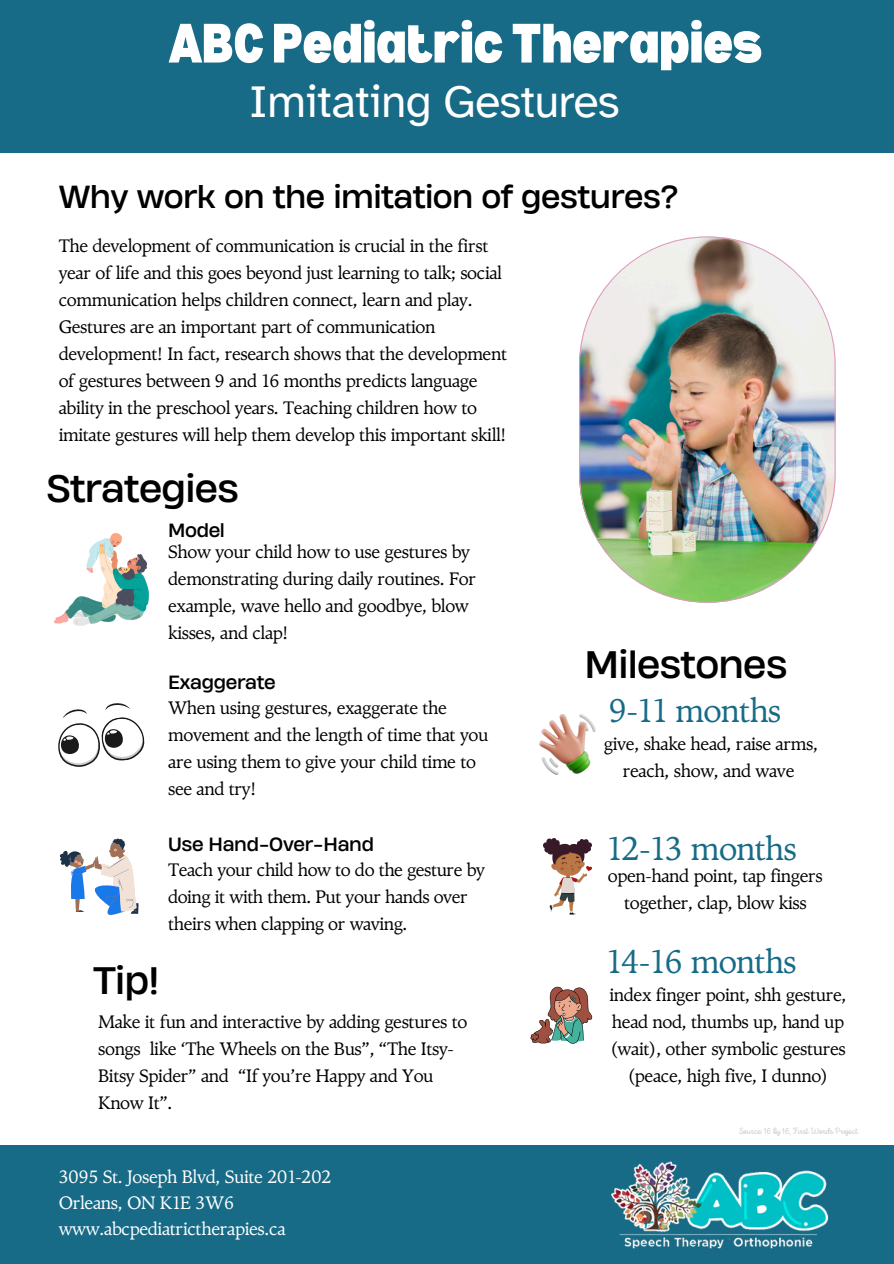
<style>
.page{position:relative;width:894px;height:1264px;background:#fff}
.page>*{position:absolute;margin:0;border:0;box-sizing:border-box;transform-origin:0 0}
.t1{font:900 semi-condensed 54.15px "Bernoru";letter-spacing:-.02em;color:#fff}
.t2{font:46.65px "Atkinson Hyperlegible";letter-spacing:-.02em;color:#fff}
.t3{font:36px "Heading Now 74";letter-spacing:-.02em;color:#000001}
.t4{font:33px "TY Serif";letter-spacing:-.02em;color:#176b87}
.t5{font:30px "Heading Now 74";letter-spacing:-.02em;color:#000001}
.t6{font:18px/27px "TY Serif";letter-spacing:-.02em;color:#000001}
.t7{font:18px/25.8px "TY Serif";letter-spacing:-.02em;color:#fff}
.t8{font:18px "Heading Now 74";letter-spacing:-.02em;color:#000001}
.t9{font:9px "Intro Script";color:#ccc}
</style>
<div class="page">
<div style="left:0;top:1144px;width:893px;height:119px;background:#176b87"></div>
<div style="left:0;top:0;width:893px;height:153px;background:#176b87"></div>
<img style="left:579px;top:236px;width:256px;height:367px">
<img style="left:611px;top:1161px;width:218px;height:88px">
<svg style="left:60px;top:838px;width:78px;height:77px"></svg>
<svg style="left:530px;top:986px;width:62px;height:57px"></svg>
<svg style="left:58px;top:703px;width:87px;height:64px"></svg>
<img style="left:543px;top:838px;width:48px;height:76px">
<img style="left:539px;top:714px;width:56px;height:60px">
<img style="left:54px;top:533px;width:95px;height:93px">
<p class="t1" style="left:168px;top:12px;width:595px">ABCPediatricTherapies</p>
<h4 class="t2" style="left:248px;top:73px;width:372px">Imitating Gestures</h4>
<h3 class="t5" style="left:59px;top:176px;width:621px">Why work on the imitation of gestures?</h3>
<p class="t6" style="left:59px;top:232px;width:450px">The development of communication is crucial in the first year of life and this goes beyond just learning to talk; social communication helps children connect, learn and play.<br>Gestures are an important part of communication development! In fact, research shows that the development of gestures between 9 and 16 months predicts language ability in the preschool years. Teaching children how to imitate gestures will help them develop this important skill!</p>
<h3 class="t3" style="left:46px;top:464px;width:194px">Strategies</h3>
<h3 class="t8" style="left:168px;top:517px;width:58px">Model</h3>
<p class="t6" style="left:168px;top:538px;width:309px">Show your child how to use gestures by demonstrating during daily routines. For example, wave hello and goodbye, blow kisses, and clap!</p>
<h5 class="t8" style="left:168px;top:670px;width:109px">Exaggerate</h5>
<p class="t6" style="left:168px;top:694px;width:321px">When using gestures, exaggerate the movement and the length of time that you are using them to give your child time to see and try!</p>
<h5 class="t8" style="left:168px;top:831px;width:207px">Use Hand-Over-Hand</h5>
<h5 class="t6" style="left:168px;top:855px;width:318px">Teach your child how to do the gesture by doing it with them. Put your hands over theirs when clapping or waving.</h5>
<h5 class="t3" style="left:93px;top:956px;width:67px">Tip!</h5>
<h5 class="t6" style="left:98px;top:1008px;width:370px">Make it fun and interactive by adding gestures to songs like ‘The Wheels on the Bus”, “The Itsy-Bitsy Spider” and “If you’re Happy and You Know It”.</h5>
<h2 class="t7" style="left:59px;top:1163px;width:274px">3095 St. Joseph Blvd, Suite 201-202<br>Orleans, ON K1E 3W6 www.abcpediatrictherapies.ca</h2>
<p class="t3" style="left:584px;top:640px;width:204px">Milestones</p>
<h5 class="t4" style="left:608px;top:690px;width:174px">9-11 months</h5>
<h5 class="t6" style="left:603px;top:730px;width:216px;text-align:center">give, shake head, raise arms, reach, show, and wave</h5>
<p class="t4" style="left:606px;top:829px;width:191px">12-13 months</p>
<p class="t6" style="left:607px;top:862px;width:216px;text-align:center">open-hand point, tap fingers together, clap, blow kiss</p>
<h3 class="t4" style="left:606px;top:942px;width:191px">14-16 months</h3>
<h3 class="t6" style="left:609px;top:981px;width:239px;text-align:center">index finger point, shh gesture, head nod, thumbs up, hand up (wait), other symbolic gestures (peace, high five, I dunno)</h3>
<p class="t9" style="left:738px;top:1127px;width:120px">Source: 16 by 16, First Words Project</p>
</div>
